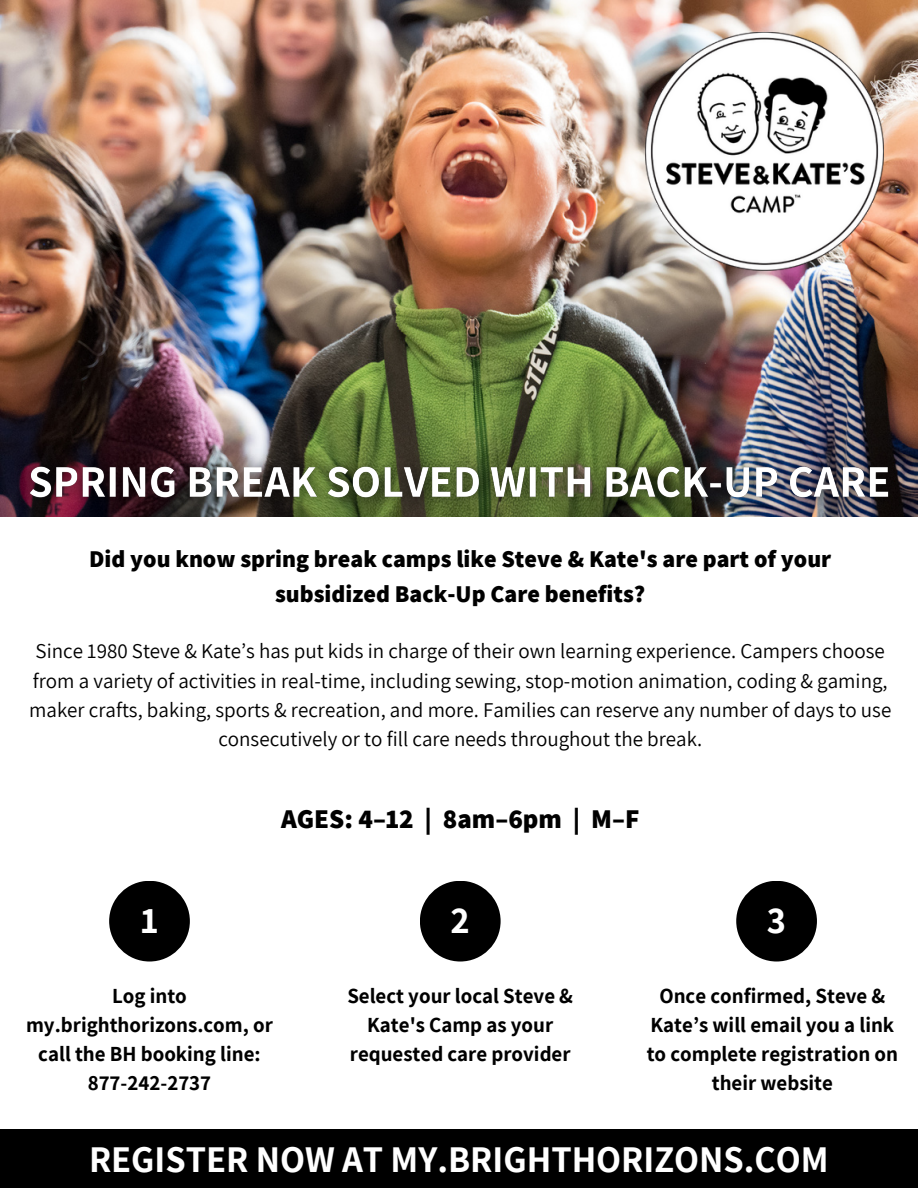
<style>
.page{position:relative;width:918px;height:1188px;background:#fff}
.page>*{position:absolute;margin:0;border:0;box-sizing:border-box;transform-origin:0 0}
.t1{font:700 36.75px "Assistant";color:#fff}
.t2{font:800 27px "Assistant";color:#000}
.t3{font:800 24px/34.8px "Assistant";color:#000;text-align:center}
.t4{font:21px/29.2px "Assistant";color:#000;text-align:center}
.t5{font:700 21px/29.2px "Assistant";color:#000;text-align:center}
</style>
<div class="page">
<img style="left:0;top:0;width:918px;height:516px">
<div style="left:0;top:1129px;width:918px;height:59px;background:#000"></div>
<img style="left:645px;top:32px;width:239px;height:239px">
<img style="left:10px;top:449px;width:899px;height:68px">
<div style="left:109px;top:881px;width:81px;height:81px;background:#000;border-radius:50%"></div>
<div style="left:420px;top:881px;width:81px;height:81px;background:#000;border-radius:50%"></div>
<div style="left:736px;top:881px;width:81px;height:81px;background:#000;border-radius:50%"></div>
<p class="t3" style="left:89px;top:541px;width:743px">Did you know spring break camps like Steve &amp; Kate's are part of your subsidized Back-Up Care benefits?</p>
<h3 class="t4" style="left:29px;top:636px;width:864px">Since 1980 Steve &amp; Kate’s has put kids in charge of their own learning experience. Campers choose from a variety of activities in real-time, including sewing, stop-motion animation, coding &amp; gaming, maker crafts, baking, sports &amp; recreation, and more. Families can reserve any number of days to use consecutively or to fill care needs throughout the break.</h3>
<h2 class="t2" style="left:281px;top:801px;width:360px">AGES: 4–12 | 8am–6pm | M–F</h2>
<p class="t1" style="left:141px;top:896px;width:19px">1</p>
<p class="t1" style="left:451px;top:896px;width:21px">2</p>
<p class="t1" style="left:767px;top:896px;width:21px">3</p>
<h5 class="t5" style="left:26px;top:980px;width:248px">Log into my.brighthorizons.com, or call the BH booking line:<br>877-242-2737</h5>
<h5 class="t5" style="left:347px;top:980px;width:227px">Select your local Steve &amp;<br>Kate's Camp as your requested care provider</h5>
<h5 class="t5" style="left:647px;top:980px;width:253px">Once confirmed, Steve &amp;<br>Kate’s will email you a link to complete registration on their website</h5>
<h4 class="t1" style="left:89px;top:1135px;width:741px">REGISTER NOW AT MY.BRIGHTHORIZONS.COM</h4>
</div>
